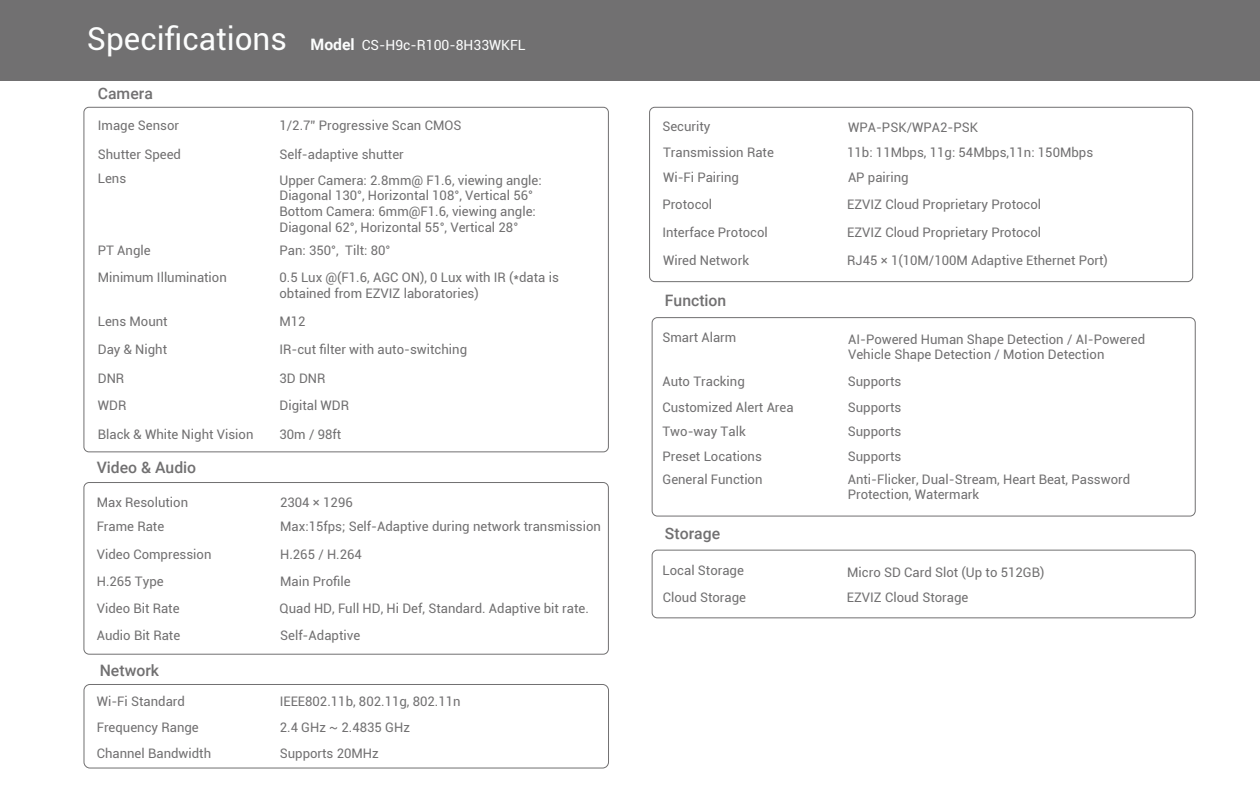
<style>
.page{position:relative;width:1260px;height:788px;background:#fff}
.page>*{position:absolute;margin:0;border:0;box-sizing:border-box;transform-origin:0 0}
.t1{font:500 15.75px "Roboto";color:#717071}
.t2{font:14px "Roboto";color:#fcfdfd}
.t3{font:13.12px/15.8px "Roboto";color:#717071}
.s1{font-size:31.5px}
.s2{font-weight:700;font-size:15.75px}
</style>
<div class="page">
<div style="left:0;top:0;width:1260px;height:80px;background:#717071"></div>
<div style="left:83px;top:482px;width:526px;height:172px;border:1px solid #717071;border-radius:5px"></div>
<div style="left:652px;top:317px;width:544px;height:199px;border:1px solid #717071;border-radius:5px"></div>
<div style="left:652px;top:549px;width:544px;height:69px;border:1px solid #717071;border-radius:5px"></div>
<div style="left:649px;top:107px;width:544px;height:175px;border:1px solid #717071;border-radius:5px"></div>
<div style="left:84px;top:684px;width:525px;height:84px;border:1px solid #717071;border-radius:6px"></div>
<p class="t2" style="left:87px;top:35px;width:440px"><span class="s1">Specifications</span> <span class="s2">Model</span> CS-H9c-R100-8H33WKFL</p>
<p class="t1" style="left:98px;top:83px;width:57px">Camera</p>
<p class="t3" style="left:98px;top:117px;width:83px">Image Sensor</p>
<p class="t3" style="left:279px;top:117px;width:183px">1/2.7” Progressive Scan CMOS</p>
<p class="t3" style="left:98px;top:146px;width:85px">Shutter Speed</p>
<p class="t3" style="left:279px;top:146px;width:126px">Self-adaptive shutter</p>
<p class="t3" style="left:98px;top:170px;width:30px">Lens</p>
<p class="t3" style="left:279px;top:171px;width:264px">Upper Camera: 2.8mm@ F1.6, viewing angle:<br>Diagonal 130°, Horizontal 108°, Vertical 56° Bottom Camera: 6mm@F1.6, viewing angle:<br>Diagonal 62°, Horizontal 55°, Vertical 28°</p>
<p class="t3" style="left:98px;top:269px;width:131px">Minimum Illumination</p>
<p class="t3" style="left:279px;top:269px;width:281px">0.5 Lux @(F1.6, AGC ON), 0 Lux with IR (*data is obtained from EZVIZ laboratories)</p>
<p class="t3" style="left:98px;top:242px;width:54px">PT Angle</p>
<p class="t3" style="left:279px;top:242px;width:112px">Pan: 350°, Tilt: 80°</p>
<p class="t3" style="left:98px;top:313px;width:71px">Lens Mount</p>
<p class="t3" style="left:279px;top:313px;width:28px">M12</p>
<p class="t3" style="left:98px;top:341px;width:71px">Day &amp; Night</p>
<p class="t3" style="left:279px;top:341px;width:189px">IR-cut filter with auto-switching</p>
<p class="t3" style="left:98px;top:370px;width:28px">DNR</p>
<p class="t3" style="left:279px;top:370px;width:48px">3D DNR</p>
<p class="t3" style="left:98px;top:397px;width:30px">WDR</p>
<p class="t3" style="left:279px;top:397px;width:71px">Digital WDR</p>
<p class="t3" style="left:98px;top:426px;width:157px">Black &amp; White Night Vision</p>
<p class="t3" style="left:279px;top:426px;width:63px">30m / 98ft</p>
<p class="t1" style="left:97px;top:456px;width:101px">Video &amp; Audio</p>
<p class="t3" style="left:97px;top:494px;width:93px">Max Resolution</p>
<p class="t3" style="left:280px;top:494px;width:74px">2304 × 1296</p>
<p class="t3" style="left:97px;top:518px;width:69px">Frame Rate</p>
<p class="t3" style="left:280px;top:518px;width:322px">Max:15fps; Self-Adaptive during network transmission</p>
<p class="t3" style="left:97px;top:545px;width:116px">Video Compression</p>
<p class="t3" style="left:280px;top:545px;width:83px">H.265 / H.264</p>
<p class="t3" style="left:97px;top:573px;width:68px">H.265 Type</p>
<p class="t3" style="left:280px;top:573px;width:72px">Main Profile</p>
<p class="t3" style="left:97px;top:599px;width:84px">Video Bit Rate</p>
<p class="t3" style="left:280px;top:599px;width:311px">Quad HD, Full HD, Hi Def, Standard. Adaptive bit rate.</p>
<p class="t3" style="left:97px;top:627px;width:85px">Audio Bit Rate</p>
<p class="t3" style="left:280px;top:627px;width:82px">Self-Adaptive</p>
<p class="t1" style="left:100px;top:659px;width:61px">Network</p>
<p class="t3" style="left:97px;top:693px;width:90px">Wi-Fi Standard</p>
<p class="t3" style="left:280px;top:693px;width:182px">IEEE802.11b, 802.11g, 802.11n</p>
<p class="t3" style="left:97px;top:718px;width:104px">Frequency Range</p>
<p class="t3" style="left:280px;top:718px;width:132px">2.4 GHz ~ 2.4835 GHz</p>
<p class="t3" style="left:97px;top:745px;width:116px">Channel Bandwidth</p>
<p class="t3" style="left:280px;top:745px;width:101px">Supports 20MHz</p>
<p class="t3" style="left:662px;top:118px;width:50px">Security</p>
<p class="t3" style="left:848px;top:119px;width:132px">WPA-PSK/WPA2-PSK</p>
<p class="t3" style="left:663px;top:144px;width:112px">Transmission Rate</p>
<p class="t3" style="left:847px;top:144px;width:248px">11b: 11Mbps, 11g: 54Mbps,11n: 150Mbps</p>
<p class="t3" style="left:663px;top:169px;width:78px">Wi-Fi Pairing</p>
<p class="t3" style="left:848px;top:169px;width:62px">AP pairing</p>
<p class="t3" style="left:662px;top:196px;width:51px">Protocol</p>
<p class="t3" style="left:847px;top:196px;width:196px">EZVIZ Cloud Proprietary Protocol</p>
<p class="t3" style="left:662px;top:224px;width:107px">Interface Protocol</p>
<p class="t3" style="left:847px;top:224px;width:196px">EZVIZ Cloud Proprietary Protocol</p>
<p class="t3" style="left:663px;top:251px;width:88px">Wired Network</p>
<p class="t3" style="left:847px;top:251px;width:262px">RJ45 × 1(10M/100M Adaptive Ethernet Port)</p>
<p class="t1" style="left:665px;top:290px;width:63px">Function</p>
<p class="t3" style="left:662px;top:328px;width:75px">Smart Alarm</p>
<p class="t3" style="left:848px;top:330px;width:299px">AI-Powered Human Shape Detection / AI-Powered<br>Vehicle Shape Detection / Motion Detection</p>
<p class="t3" style="left:662px;top:372px;width:84px">Auto Tracking</p>
<p class="t3" style="left:848px;top:372px;width:55px">Supports</p>
<p class="t3" style="left:662px;top:399px;width:133px">Customized Alert Area</p>
<p class="t3" style="left:848px;top:399px;width:55px">Supports</p>
<p class="t3" style="left:662px;top:423px;width:85px">Two-way Talk</p>
<p class="t3" style="left:848px;top:423px;width:55px">Supports</p>
<p class="t3" style="left:662px;top:447px;width:101px">Preset Locations</p>
<p class="t3" style="left:848px;top:447px;width:55px">Supports</p>
<p class="t3" style="left:662px;top:470px;width:102px">General Function</p>
<p class="t3" style="left:848px;top:470px;width:284px">Anti-Flicker, Dual-Stream, Heart Beat, Password<br>Protection, Watermark</p>
<p class="t1" style="left:665px;top:522px;width:57px">Storage</p>
<p class="t3" style="left:663px;top:562px;width:83px">Local Storage</p>
<p class="t3" style="left:847px;top:564px;width:199px">Micro SD Card Slot (Up to 512GB)</p>
<p class="t3" style="left:663px;top:589px;width:85px">Cloud Storage</p>
<p class="t3" style="left:847px;top:589px;width:123px">EZVIZ Cloud Storage</p>
</div>
